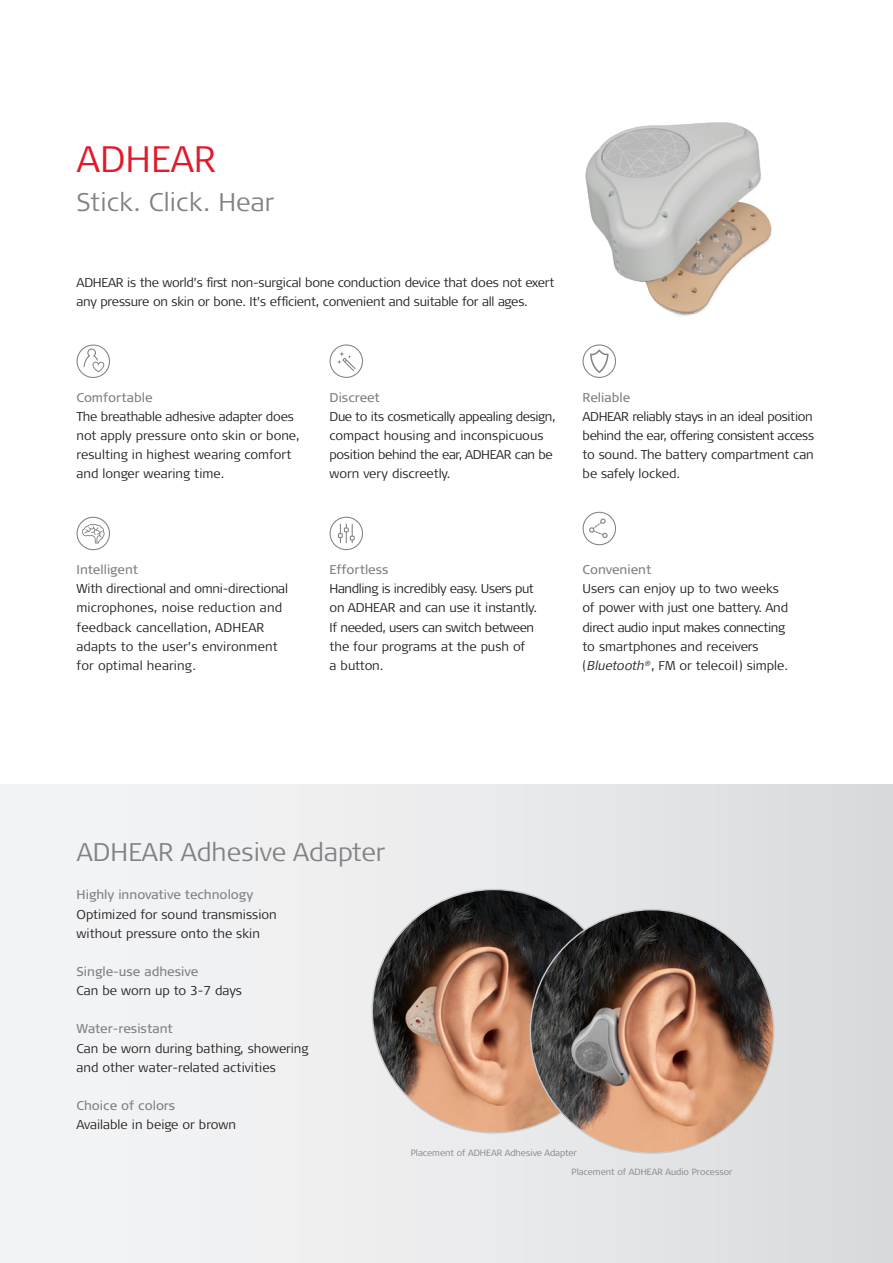
<style>
.page{position:relative;width:893px;height:1263px;background:#fff}
.page>*{position:absolute;margin:0;border:0;box-sizing:border-box;transform-origin:0 0}
.t1{font:300 36.75px "Signa Pro";color:#e2192b}
.t2{font:300 25.5px "Signa Pro";color:#808285}
.t3{font:300 12.75px/19.2px "Signa Pro";letter-spacing:-.01em;color:#231f20}
.t4{font:300 12.75px/19.2px "Signa Pro";letter-spacing:.01em;color:#231f20}
.t5{font:12.75px "Signa Pro";color:#808285}
.t6{font:300 9px "Signa Pro";color:#808285}
.s1{font-style:italic}
</style>
<div class="page">
<div style="left:0;top:784px;width:893px;height:479px;background:linear-gradient(to right,#f7f7f8,#dbdcde)"></div>
<img style="left:372px;top:889px;width:244px;height:244px;border-radius:122px">
<img style="left:530px;top:910px;width:244px;height:243px;border-radius:122px">
<svg style="left:76px;top:344px;width:34px;height:34px"></svg>
<svg style="left:330px;top:344px;width:33px;height:34px"></svg>
<svg style="left:583px;top:344px;width:33px;height:34px"></svg>
<svg style="left:77px;top:517px;width:33px;height:33px"></svg>
<svg style="left:330px;top:517px;width:33px;height:33px"></svg>
<svg style="left:583px;top:512px;width:33px;height:33px"></svg>
<img style="left:585px;top:122px;width:187px;height:194px">
<h1 class="t1" style="left:77px;top:134px;width:141px">ADHEAR</h1>
<h2 class="t2" style="left:77px;top:184px;width:199px">Stick. Click. Hear</h2>
<p class="t3" style="left:77px;top:272px;width:479px">ADHEAR is the world’s first non-surgical bone conduction device that does not exert any pressure on skin or bone. It’s efficient, convenient and suitable for all ages.</p>
<p class="t5" style="left:77px;top:389px;width:78px">Comfortable</p>
<p class="t3" style="left:77px;top:406px;width:225px">The breathable adhesive adapter does not apply pressure onto skin or bone, resulting in highest wearing comfort and longer wearing time.</p>
<p class="t5" style="left:330px;top:389px;width:52px">Discreet</p>
<p class="t3" style="left:330px;top:406px;width:228px">Due to its cosmetically appealing design, compact housing and inconspicuous position behind the ear, ADHEAR can be worn very discreetly.</p>
<p class="t5" style="left:583px;top:389px;width:49px">Reliable</p>
<p class="t3" style="left:583px;top:406px;width:233px;text-align:justify">ADHEAR reliably stays in an ideal position behind the ear, offering consistent access to sound. The battery compartment can be safely locked.</p>
<p class="t5" style="left:77px;top:561px;width:63px">Intelligent</p>
<p class="t4" style="left:77px;top:579px;width:213px">With directional and omni-directional microphones, noise reduction and feedback cancellation, ADHEAR adapts to the user’s environment for optimal hearing.</p>
<p class="t5" style="left:330px;top:561px;width:61px">Effortless</p>
<p class="t3" style="left:330px;top:579px;width:209px">Handling is incredibly easy. Users put on ADHEAR and can use it instantly.<br>If needed, users can switch between the four programs at the push of<br>a button.</p>
<p class="t5" style="left:583px;top:561px;width:70px">Convenient</p>
<p class="t3" style="left:583px;top:579px;width:207px">Users can enjoy up to two weeks of power with just one battery. And direct audio input makes connecting to smartphones and receivers (<span class="s1">Bluetooth</span><sup>®</sup>, FM or telecoil) simple.</p>
<h2 class="t2" style="left:77px;top:834px;width:310px">ADHEAR Adhesive Adapter</h2>
<p class="t5" style="left:77px;top:886px;width:178px">Highly innovative technology</p>
<p class="t3" style="left:77px;top:904px;width:202px">Optimized for sound transmission without pressure onto the skin</p>
<p class="t5" style="left:77px;top:963px;width:123px">Single-use adhesive</p>
<p class="t3" style="left:77px;top:980px;width:167px">Can be worn up to 3-7 days</p>
<p class="t5" style="left:77px;top:1020px;width:98px">Water-resistant</p>
<p class="t3" style="left:77px;top:1038px;width:233px">Can be worn during bathing, showering and other water-related activities</p>
<p class="t5" style="left:77px;top:1096px;width:100px">Choice of colors</p>
<p class="t3" style="left:77px;top:1114px;width:161px">Available in beige or brown</p>
<p class="t6" style="left:411px;top:1146px;width:168px">Placement of ADHEAR Adhesive Adapter</p>
<p class="t6" style="left:572px;top:1166px;width:162px">Placement of ADHEAR Audio Processor</p>
</div>
